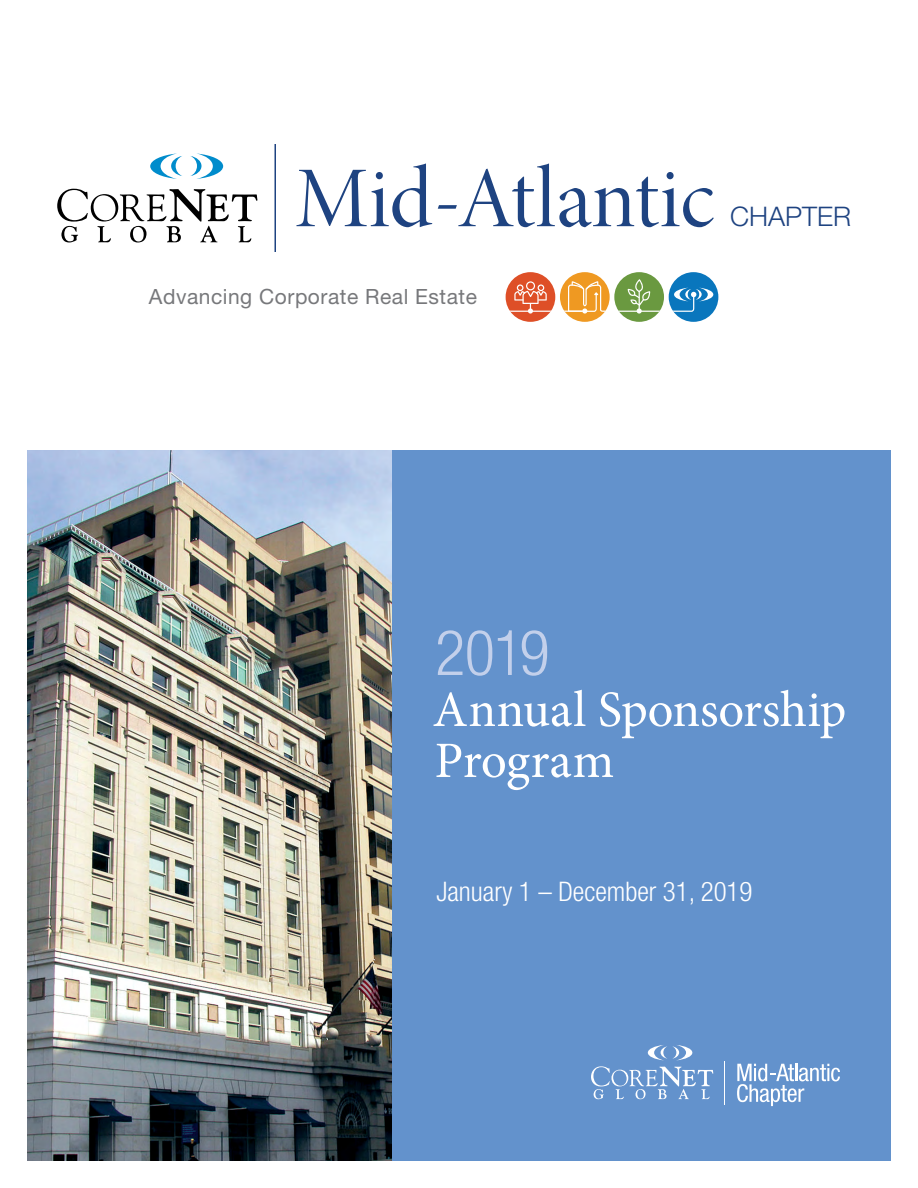
<style>
.page{position:relative;width:918px;height:1188px;background:#fff}
.page>*{position:absolute;margin:0;border:0;box-sizing:border-box;transform-origin:0 0}
.t1{font:87px "Minion Pro Disp";letter-spacing:-.005em;color:#1e4381}
.t2{font:300 condensed 63px "Helvetica Neue LT Std";color:#c3d0eb}
.t3{font:51px/51px "Minion Pro";letter-spacing:-.005em;color:#fff}
.t4{font:300 condensed 27px "Helvetica Neue LT Std";color:#fff}
.t5{font:300 27px "Helvetica Neue LT Std";color:#1e4381}
.t6{font:21px "Helvetica Neue LT Std";letter-spacing:.025em;color:#77787b}
</style>
<div class="page">
<div style="left:27px;top:450px;width:864px;height:711px;background:#6392cc"></div>
<svg style="left:648px;top:1045px;width:44px;height:15px"></svg>
<svg style="left:591px;top:1066px;width:122px;height:33px"></svg>
<hr style="left:725px;top:1061px;width:1px;height:44px;background:#fff">
<svg style="left:737px;top:1064px;width:103px;height:42px"></svg>
<img style="left:27px;top:450px;width:365px;height:711px">
<div style="left:669px;top:272px;width:49px;height:50px;background:#0976bd;border-radius:50%"></div>
<svg style="left:673px;top:288px;width:40px;height:24px"></svg>
<div style="left:614px;top:272px;width:50px;height:50px;background:#6a9940;border-radius:50%"></div>
<div style="left:506px;top:272px;width:49px;height:50px;background:#de4f27;border-radius:50%"></div>
<svg style="left:618px;top:279px;width:42px;height:35px"></svg>
<svg style="left:510px;top:281px;width:41px;height:33px"></svg>
<div style="left:560px;top:272px;width:50px;height:50px;background:#ef9922;border-radius:50%"></div>
<svg style="left:564px;top:281px;width:42px;height:33px"></svg>
<hr style="left:274px;top:144px;width:2px;height:108px;background:#1e4381">
<svg style="left:150px;top:154px;width:32px;height:25px"></svg>
<svg style="left:190px;top:154px;width:33px;height:25px"></svg>
<svg style="left:57px;top:189px;width:201px;height:53px"></svg>
<h1 class="t1" style="left:294px;top:145px;width:422px">Mid-Atlantic</h1>
<p class="t5" style="left:730px;top:200px;width:123px">CHAPTER</p>
<p class="t6" style="left:149px;top:285px;width:330px">Advancing Corporate Real Estate</p>
<h2 class="t2" style="left:435px;top:617px;width:116px">2019</h2>
<h3 class="t3" style="left:433px;top:684px;width:415px">Annual Sponsorship<br>Program</h3>
<p class="t4" style="left:436px;top:876px;width:318px">January 1 – December 31, 2019</p>
</div>
